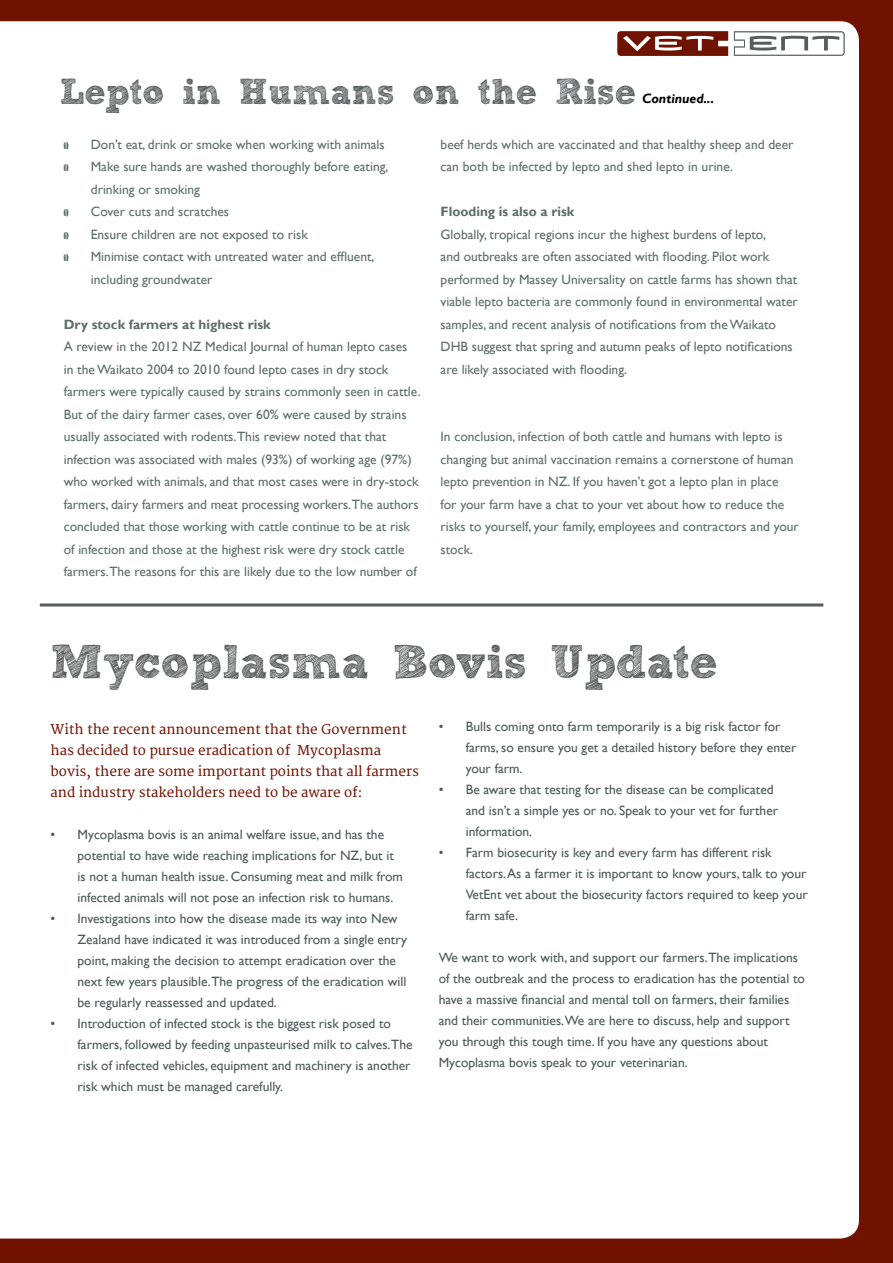
<style>
.page{position:relative;width:893px;height:1263px;background:#6f1200}
.page>*{position:absolute;margin:0;border:0;box-sizing:border-box;transform-origin:0 0}
.t1{font:700 47.1px "freeversion Sketch Block";color:#595c5c}
.t2{font:700 36px "freeversion Sketch Block";color:#555a5b}
.t3{font:13.5px/22.5px "Gill Sans";color:#5e6e66}
.t4{font:13.5px/21px "Gill Sans";color:#4f5858}
.t5{font:13.5px/21px "Merriweather";color:#6f1200}
.t6{font:700 13.5px "Gill Sans";color:#5e6e66}
.t7{font:italic 700 13.5px "Gill Sans";color:#000}
</style>
<div class="page">
<div style="left:0;top:21px;width:859px;height:1218px;background:#fff"></div>
<svg style="left:617px;top:31px;width:111px;height:25px"></svg>
<svg style="left:734px;top:31px;width:111px;height:25px;background:#cbcccc"></svg>
<hr style="left:40px;top:603px;width:783px;height:3px;background:#595c5c">
<svg style="left:64px;top:141px;width:5px;height:8px"></svg>
<svg style="left:64px;top:164px;width:5px;height:7px"></svg>
<svg style="left:64px;top:209px;width:5px;height:7px"></svg>
<svg style="left:64px;top:231px;width:5px;height:8px"></svg>
<svg style="left:64px;top:254px;width:5px;height:7px"></svg>
<h2 class="t2" style="left:60px;top:78px;width:578px">Lepto in Humans on the Rise</h2>
<p class="t7" style="left:642px;top:90px;width:74px">Continued...</p>
<p class="t3" style="left:91px;top:133px;width:299px">Don’t eat, drink or smoke when working with animals Make sure hands are washed thoroughly before eating, drinking or smoking<br>Cover cuts and scratches<br>Ensure children are not exposed to risk<br>Minimise contact with untreated water and effluent, including groundwater</p>
<p class="t6" style="left:64px;top:316px;width:208px">Dry stock farmers at highest risk</p>
<p class="t3" style="left:64px;top:336px;width:358px">A review in the 2012 NZ Medical Journal of human lepto cases<br>in the Waikato 2004 to 2010 found lepto cases in dry stock farmers were typically caused by strains commonly seen in cattle.<br>But of the dairy farmer cases, over 60% were caused by strains usually associated with rodents.This review noted that that infection was associated with males (93%) of working age (97%) who worked with animals, and that most cases were in dry-stock farmers, dairy farmers and meat processing workers.The authors concluded that those working with cattle continue to be at risk of infection and those at the highest risk were dry stock cattle farmers.The reasons for this are likely due to the low number of</p>
<p class="t3" style="left:441px;top:133px;width:354px">beef herds which are vaccinated and that healthy sheep and deer can both be infected by lepto and shed lepto in urine.</p>
<p class="t6" style="left:441px;top:203px;width:135px">Flooding is also a risk</p>
<p class="t3" style="left:441px;top:223px;width:359px">Globally, tropical regions incur the highest burdens of lepto,<br>and outbreaks are often associated with flooding. Pilot work performed by Massey Universality on cattle farms has shown that viable lepto bacteria are commonly found in environmental water samples, and recent analysis of notifications from the Waikato DHB suggest that spring and autumn peaks of lepto notifications are likely associated with flooding.</p>
<p class="t3" style="left:441px;top:426px;width:360px">In conclusion, infection of both cattle and humans with lepto is changing but animal vaccination remains a cornerstone of human lepto prevention in NZ. If you haven’t got a lepto plan in place<br>for your farm have a chat to your vet about how to reduce the risks to yourself, your family, employees and contractors and your stock.</p>
<h1 class="t1" style="left:51px;top:644px;width:669px">Mycoplasma Bovis Update</h1>
<p class="t5" style="left:51px;top:719px;width:370px">With the recent announcement that the Government has decided to pursue eradication of Mycoplasma bovis, there are some important points that all farmers and industry stakeholders need to be aware of:</p>
<p class="t4" style="left:78px;top:824px;width:327px;text-indent:-27px">• Mycoplasma bovis is an animal welfare issue, and has the potential to have wide reaching implications for NZ, but it is not a human health issue. Consuming meat and milk from infected animals will not pose an infection risk to humans.</p>
<p class="t4" style="left:78px;top:908px;width:331px;text-indent:-27px">• Investigations into how the disease made its way into New Zealand have indicated it was introduced from a single entry point, making the decision to attempt eradication over the next few years plausible.The progress of the eradication will be regularly reassessed and updated.</p>
<p class="t4" style="left:78px;top:1013px;width:337px;text-indent:-27px">• Introduction of infected stock is the biggest risk posed to farmers, followed by feeding unpasteurised milk to calves.The risk of infected vehicles, equipment and machinery is another risk which must be managed carefully.</p>
<p class="t4" style="left:466px;top:716px;width:332px;text-indent:-27px">• Bulls coming onto farm temporarily is a big risk factor for farms, so ensure you get a detailed history before they enter your farm.</p>
<p class="t4" style="left:466px;top:779px;width:314px;text-indent:-27px">• Be aware that testing for the disease can be complicated and isn’t a simple yes or no. Speak to your vet for further information.</p>
<p class="t4" style="left:466px;top:842px;width:344px;text-indent:-27px">• Farm biosecurity is key and every farm has different risk factors. As a farmer it is important to know yours, talk to your VetEnt vet about the biosecurity factors required to keep your farm safe.</p>
<p class="t4" style="left:439px;top:947px;width:368px">We want to work with, and support our farmers.The implications of the outbreak and the process to eradication has the potential to have a massive financial and mental toll on farmers, their families and their communities.We are here to discuss, help and support you through this tough time. If you have any questions about Mycoplasma bovis speak to your veterinarian.</p>
</div>
